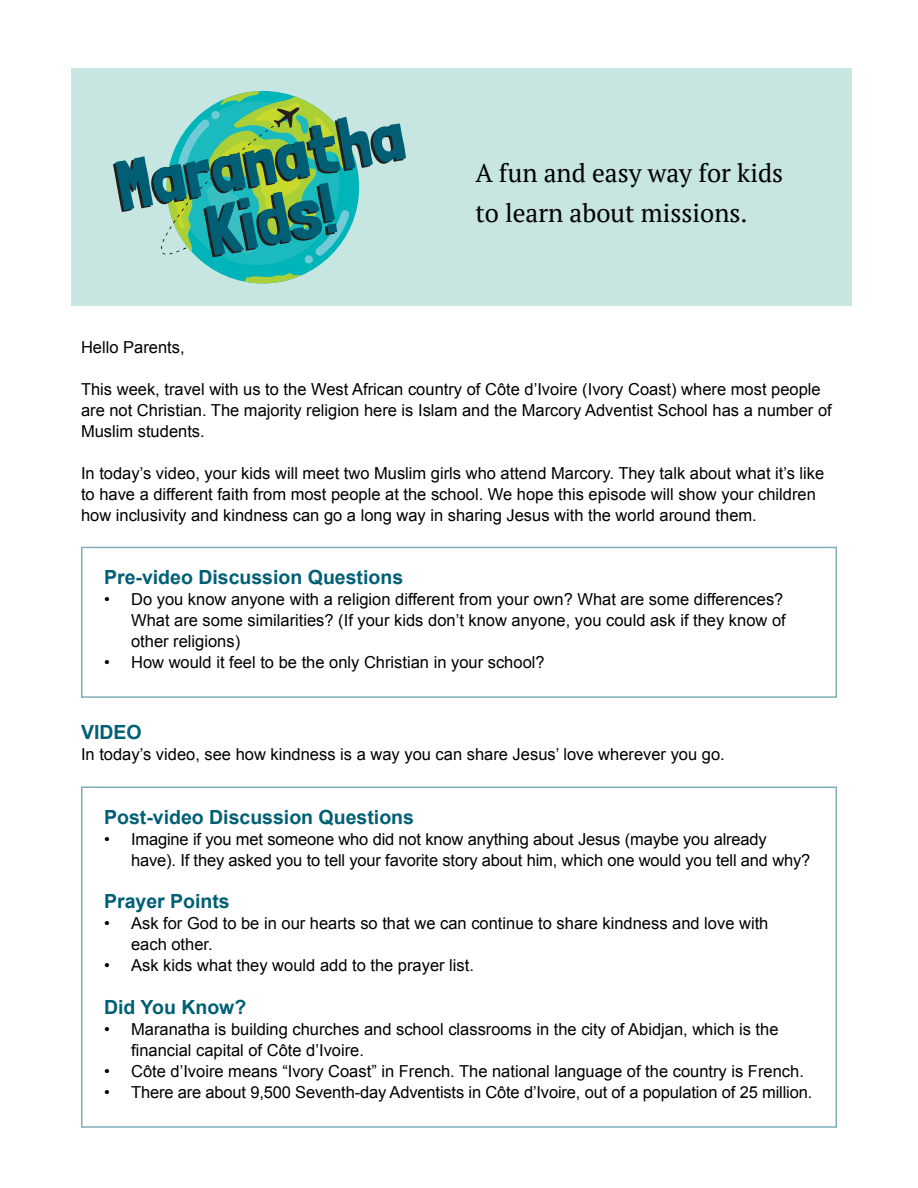
<style>
.page{position:relative;width:918px;height:1188px;background:#fff}
.page>*{position:absolute;margin:0;border:0;box-sizing:border-box;transform-origin:0 0}
.t1{font:25.5px/40.5px "PT Serif";color:#000}
.t2{font:700 19.5px "Arial";color:#005f74}
.t3{font:16.5px/21px "Arial";color:#000}
</style>
<div class="page">
<div style="left:81px;top:547px;width:756px;height:151px;border:2px solid #80afb9"></div>
<div style="left:71px;top:68px;width:780px;height:237px;background:#c7e6e1"></div>
<svg style="left:167px;top:91px;width:192px;height:192px;background:#05b6ba"></svg>
<svg style="left:244px;top:273px;width:58px;height:10px"></svg>
<div style="left:305px;top:255px;width:8px;height:9px;background:#71cbd7;border-radius:50%"></div>
<svg style="left:113px;top:91px;width:293px;height:166px"></svg>
<div style="left:81px;top:786px;width:756px;height:342px;border:2px solid #80afb9"></div>
<h1 class="t1" style="left:475px;top:152px;width:309px">A fun and easy way for kids to learn about missions.</h1>
<p class="t3" style="left:81px;top:337px;width:105px">Hello Parents,</p>
<p class="t3" style="left:81px;top:379px;width:752px">This week, travel with us to the West African country of Côte d’Ivoire (Ivory Coast) where most people are not Christian. The majority religion here is Islam and the Marcory Adventist School has a number of<br>Muslim students.</p>
<p class="t3" style="left:81px;top:463px;width:745px">In today’s video, your kids will meet two Muslim girls who attend Marcory. They talk about what it’s like to have a different faith from most people at the school. We hope this episode will show your children how inclusivity and kindness can go a long way in sharing Jesus with the world around them.</p>
<p class="t2" style="left:104px;top:564px;width:301px">Pre-video Discussion Questions</p>
<p class="t3" style="left:131px;top:589px;width:656px;text-indent:-27px">• Do you know anyone with a religion different from your own? What are some differences?<br>What are some similarities? (If your kids don’t know anyone, you could ask if they know of other religions)</p>
<p class="t3" style="left:104px;top:652px;width:442px">• How would it feel to be the only Christian in your school?</p>
<p class="t2" style="left:81px;top:719px;width:62px">VIDEO</p>
<p class="t3" style="left:81px;top:744px;width:645px">In today’s video, see how kindness is a way you can share Jesus’ love wherever you go.</p>
<p class="t2" style="left:104px;top:804px;width:311px">Post-video Discussion Questions</p>
<p class="t3" style="left:131px;top:829px;width:681px;text-indent:-27px">• Imagine if you met someone who did not know anything about Jesus (maybe you already have). If they asked you to tell your favorite story about him, which one would you tell and why?</p>
<p class="t2" style="left:104px;top:889px;width:127px">Prayer Points</p>
<p class="t3" style="left:131px;top:913px;width:639px;text-indent:-27px">• Ask for God to be in our hearts so that we can continue to share kindness and love with each other.</p>
<p class="t3" style="left:104px;top:955px;width:371px">• Ask kids what they would add to the prayer list.</p>
<p class="t2" style="left:104px;top:994px;width:144px">Did You Know?</p>
<p class="t3" style="left:131px;top:1019px;width:649px;text-indent:-27px">• Maranatha is building churches and school classrooms in the city of Abidjan, which is the financial capital of Côte d’Ivoire.</p>
<p class="t3" style="left:104px;top:1061px;width:701px">• Côte d’Ivoire means “Ivory Coast” in French. The national language of the country is French.</p>
<p class="t3" style="left:104px;top:1082px;width:710px">• There are about 9,500 Seventh-day Adventists in Côte d’Ivoire, out of a population of 25 million.</p>
</div>
